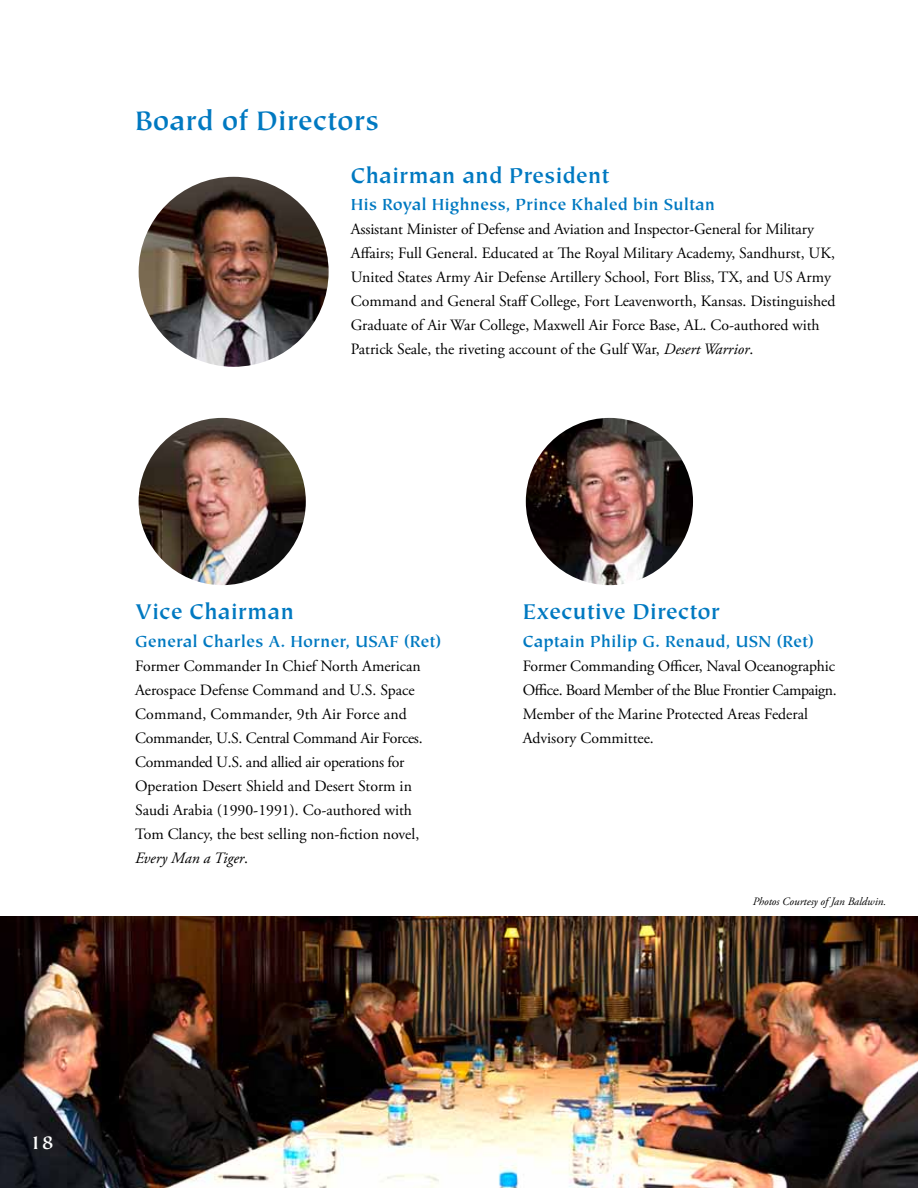
<style>
.page{position:relative;width:918px;height:1188px;background:#fff}
.page>*{position:absolute;margin:0;border:0;box-sizing:border-box;transform-origin:0 0}
.t1{font:700 30px "Tiepolo";color:#0079c1}
.t2{font:700 24px "Tiepolo";color:#0079c1}
.t3{font:700 21px "Tiepolo";color:#fff}
.t4{font:700 18px "Tiepolo";color:#0079c1}
.t5{font:15.75px/24px "Adobe Garamond Pro";color:#000}
.t6{font:italic 11.25px "Adobe Garamond Pro";color:#000}
.s1{font-style:italic}
</style>
<div class="page">
<img style="left:0;top:916px;width:918px;height:272px">
<img style="left:139px;top:177px;width:190px;height:190px;border-radius:95px">
<img style="left:139px;top:418px;width:167px;height:167px;border-radius:84px">
<img style="left:526px;top:418px;width:167px;height:167px;border-radius:84px">
<h1 class="t1" style="left:135px;top:104px;width:245px">Board of Directors</h1>
<h2 class="t2" style="left:351px;top:162px;width:260px">Chairman and President</h2>
<p class="t4" style="left:351px;top:195px;width:366px">His Royal Highness, Prince Khaled bin Sultan</p>
<p class="t5" style="left:351px;top:218px;width:486px">Assistant Minister of Defense and Aviation and Inspector-General for Military Affairs; Full General. Educated at The Royal Military Academy, Sandhurst, UK, United States Army Air Defense Artillery School, Fort Bliss, TX, and US Army Command and General Staff College, Fort Leavenworth, Kansas. Distinguished Graduate of Air War College, Maxwell Air Force Base, AL. Co-authored with Patrick Seale, the riveting account of the Gulf War, <span class="s1">Desert Warrior</span>.</p>
<h2 class="t2" style="left:135px;top:598px;width:161px">Vice Chairman</h2>
<p class="t4" style="left:135px;top:631px;width:308px">General Charles A. Horner, USAF (Ret)</p>
<p class="t5" style="left:135px;top:654px;width:289px">Former Commander In Chief North American Aerospace Defense Command and U.S. Space Command, Commander, 9th Air Force and Commander, U.S. Central Command Air Forces.<br>Commanded U.S. and allied air operations for Operation Desert Shield and Desert Storm in Saudi Arabia (1990-1991). Co-authored with Tom Clancy, the best selling non-fiction novel, <span class="s1">Every Man a Tiger</span>.</p>
<h2 class="t2" style="left:523px;top:598px;width:199px">Executive Director</h2>
<p class="t4" style="left:523px;top:631px;width:293px">Captain Philip G. Renaud, USN (Ret)</p>
<p class="t5" style="left:523px;top:654px;width:315px">Former Commanding Officer, Naval Oceanographic Office. Board Member of the Blue Frontier Campaign.<br>Member of the Marine Protected Areas Federal Advisory Committee.</p>
<p class="t6" style="left:753px;top:894px;width:135px">Photos Courtesy of Jan Baldwin.</p>
<h3 class="t3" style="left:30px;top:1131px;width:26px">18</h3>
</div>
